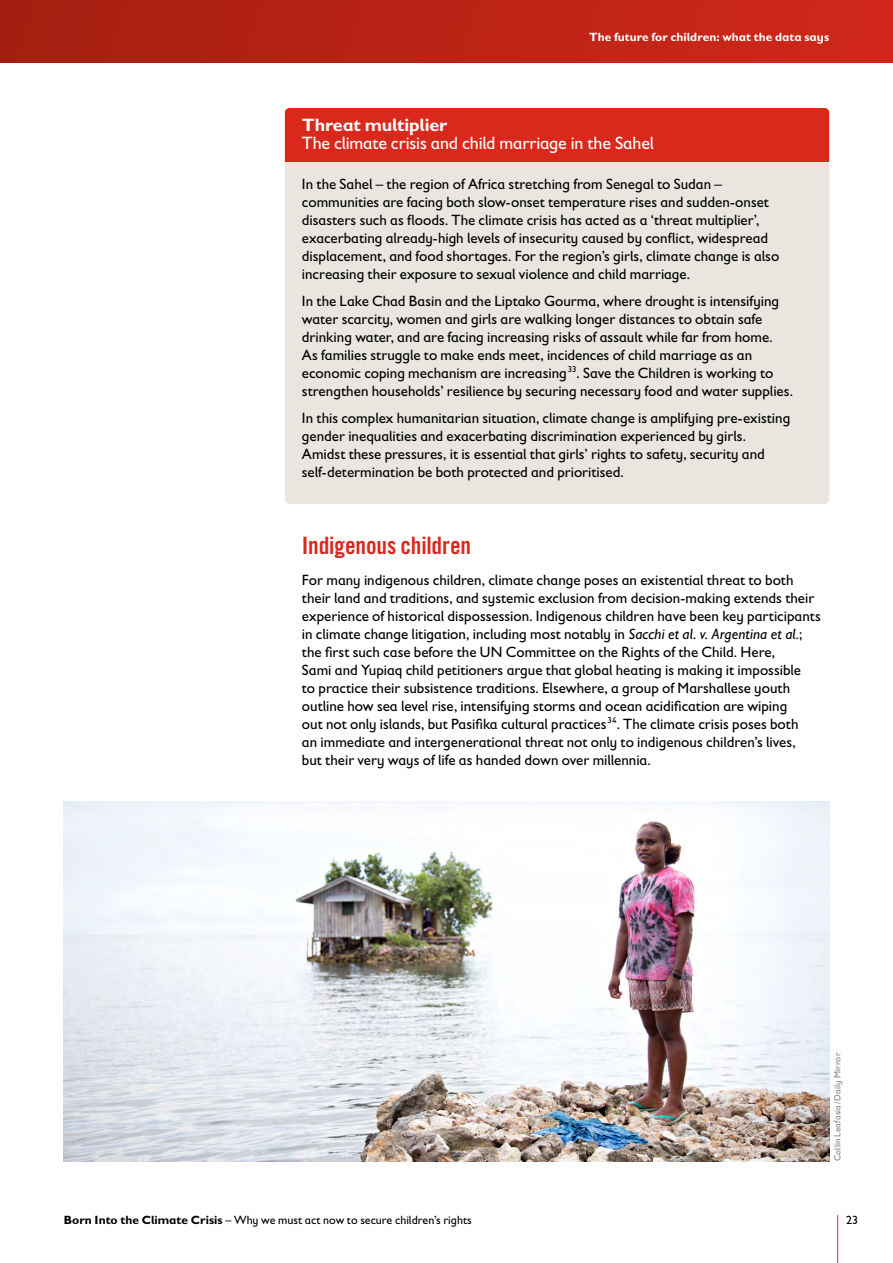
<style>
.page{position:relative;width:893px;height:1263px;background:#fff}
.page>*{position:absolute;margin:0;border:0;box-sizing:border-box;transform-origin:0 0}
.t1{font:24px "Trade Gothic LT Pro Bd Cn 20";letter-spacing:-.01em;color:#da291c}
.t2{font:18px "Gill Sans Infant Std";letter-spacing:-.01em;color:#fff}
.t3{font:700 18px "Gill Sans Infant Std";letter-spacing:-.01em;color:#fff}
.t4{font:15px/18px "Gill Sans Infant Std";color:#000}
.t5{font:12px "Gill Sans Infant Std";color:#000}
.t6{font:700 12px "Gill Sans Infant Std";letter-spacing:.005em;color:#fff}
.t7{font:9px "Gill Sans Infant Std";letter-spacing:.015em;color:#808285}
.s1{font-style:italic}
.s2{font-weight:700}
</style>
<div class="page">
<div style="left:0;top:0;width:893px;height:594px;background:linear-gradient(to right,#a41f10,#d1271a)"></div>
<div style="left:0;top:63px;width:893px;height:540px;background:#fff"></div>
<hr style="left:837px;top:1215px;width:1px;height:48px;background:#da291c">
<div style="left:285px;top:162px;width:544px;height:342px;background:#e8e6de"></div>
<div style="left:285px;top:108px;width:544px;height:54px;background:#da291c"></div>
<img style="left:64px;top:801px;width:765px;height:360px">
<p class="t6" style="left:589px;top:29px;width:241px">The future for children: what the data says</p>
<p class="t3" style="left:302px;top:114px;width:147px">Threat multiplier</p>
<p class="t2" style="left:302px;top:132px;width:354px">The climate crisis and child marriage in the Sahel</p>
<p class="t4" style="left:302px;top:175px;width:479px">In the Sahel – the region of Africa stretching from Senegal to Sudan – communities are facing both slow-onset temperature rises and sudden-onset disasters such as floods. The climate crisis has acted as a ‘threat multiplier’, exacerbating already-high levels of insecurity caused by conflict, widespread displacement, and food shortages. For the region’s girls, climate change is also increasing their exposure to sexual violence and child marriage.</p>
<p class="t4" style="left:302px;top:292px;width:493px">In the Lake Chad Basin and the Liptako Gourma, where drought is intensifying water scarcity, women and girls are walking longer distances to obtain safe drinking water, and are facing increasing risks of assault while far from home.<br>As families struggle to make ends meet, incidences of child marriage as an economic coping mechanism are increasing<sup>33</sup>. Save the Children is working to strengthen households’ resilience by securing necessary food and water supplies.</p>
<p class="t4" style="left:302px;top:409px;width:490px">In this complex humanitarian situation, climate change is amplifying pre-existing gender inequalities and exacerbating discrimination experienced by girls.<br>Amidst these pressures, it is essential that girls’ rights to safety, security and self-determination be both protected and prioritised.</p>
<h1 class="t1" style="left:302px;top:530px;width:171px">Indigenous children</h1>
<p class="t4" style="left:302px;top:571px;width:520px">For many indigenous children, climate change poses an existential threat to both their land and traditions, and systemic exclusion from decision-making extends their experience of historical dispossession. Indigenous children have been key participants in climate change litigation, including most notably in <span class="s1">Sacchi et al. v. Argentina et al.</span>; the first such case before the UN Committee on the Rights of the Child. Here,<br>Sami and Yupiaq child petitioners argue that global heating is making it impossible<br>to practice their subsistence traditions. Elsewhere, a group of Marshallese youth outline how sea level rise, intensifying storms and ocean acidification are wiping<br>out not only islands, but Pasifika cultural practices<sup>34</sup>. The climate crisis poses both<br>an immediate and intergenerational threat not only to indigenous children’s lives,<br>but their very ways of life as handed down over millennia.</p>
<p class="t7" style="left:832px;top:1161px;width:110px;rotate:-90deg">Collin Leafasia/Daily Mirror</p>
<p class="t5" style="left:64px;top:1213px;width:410px"><span class="s2">Born Into the Climate Crisis</span> – Why we must act now to secure children’s rights</p>
<p class="t5" style="left:846px;top:1213px;width:13px">23</p>
</div>
